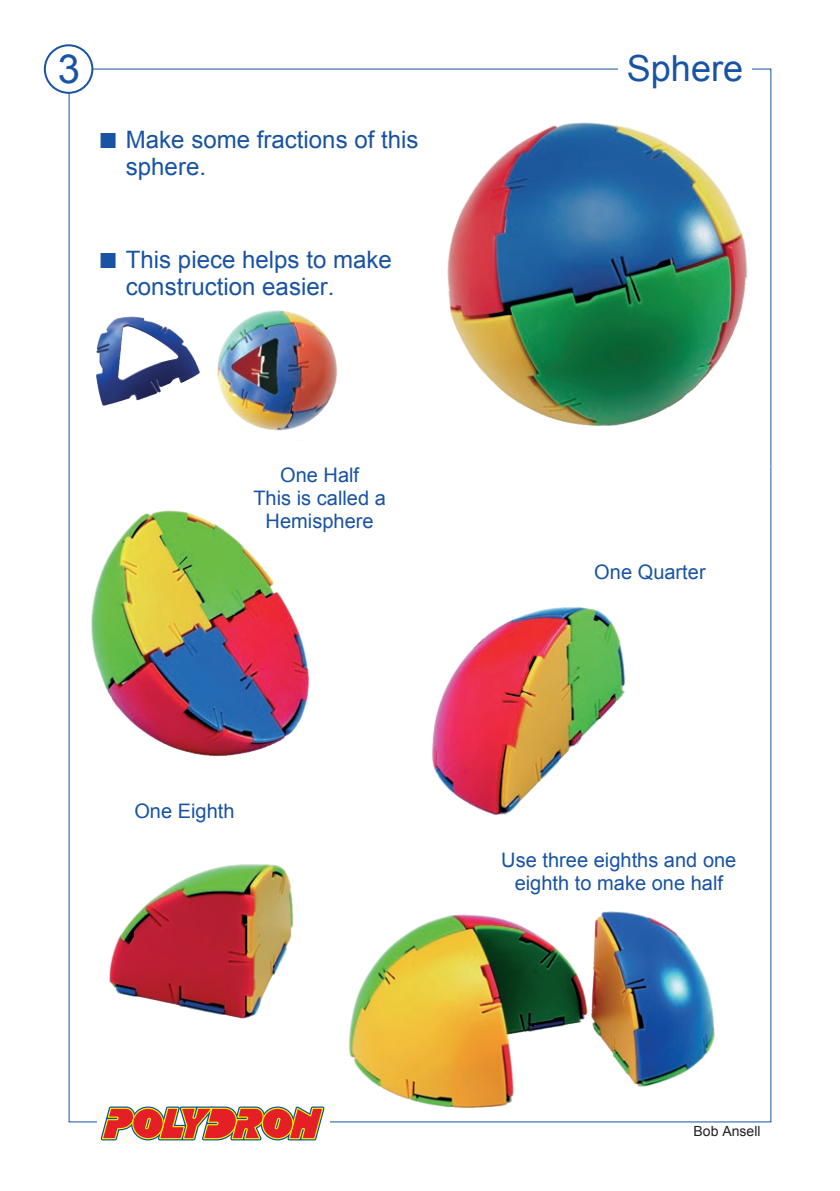
<style>
.page{position:relative;width:840px;height:1191px;background:#fff}
.page>*{position:absolute;margin:0;border:0;box-sizing:border-box;transform-origin:0 0}
.t1{font:40px "Arial";color:#1853a4}
.t2{font:36px "Arial";color:#1853a4}
.t3{font:24px/27.6px "Arial";color:#1853a4}
.t4{font:20px/23px "Arial";color:#1853a4;text-align:center}
.t5{font:14px "Arial";color:#231f20}
</style>
<div class="page">
<div style="left:44px;top:44px;width:49px;height:50px;border:2px solid #1853a4;border-radius:50%"></div>
<img style="left:91px;top:114px;width:682px;height:704px">
<img style="left:109px;top:864px;width:185px;height:155px">
<img style="left:349px;top:911px;width:366px;height:197px">
<img style="left:212px;top:302px;width:134px;height:139px">
<img style="left:94px;top:314px;width:107px;height:94px">
<svg style="left:100px;top:1106px;width:225px;height:35px;background:#d06b54"></svg>
<h1 class="t1" style="left:58px;top:43px;width:24px">3</h1>
<h2 class="t2" style="left:626px;top:45px;width:118px">Sphere</h2>
<p class="t3" style="left:126px;top:126px;width:294px;text-indent:-28px">■ Make some fractions of this sphere.</p>
<p class="t3" style="left:126px;top:245px;width:267px;text-indent:-28px">■ This piece helps to make construction easier.</p>
<p class="t4" style="left:253px;top:464px;width:134px">One Half<br>This is called a<br>Hemisphere</p>
<p class="t4" style="left:134px;top:799px;width:102px">One Eighth</p>
<p class="t4" style="left:594px;top:561px;width:113px">One Quarter</p>
<p class="t4" style="left:501px;top:849px;width:236px">Use three eighths and one eighth to make one half</p>
<p class="t5" style="left:693px;top:1122px;width:68px">Bob Ansell</p>
</div>
